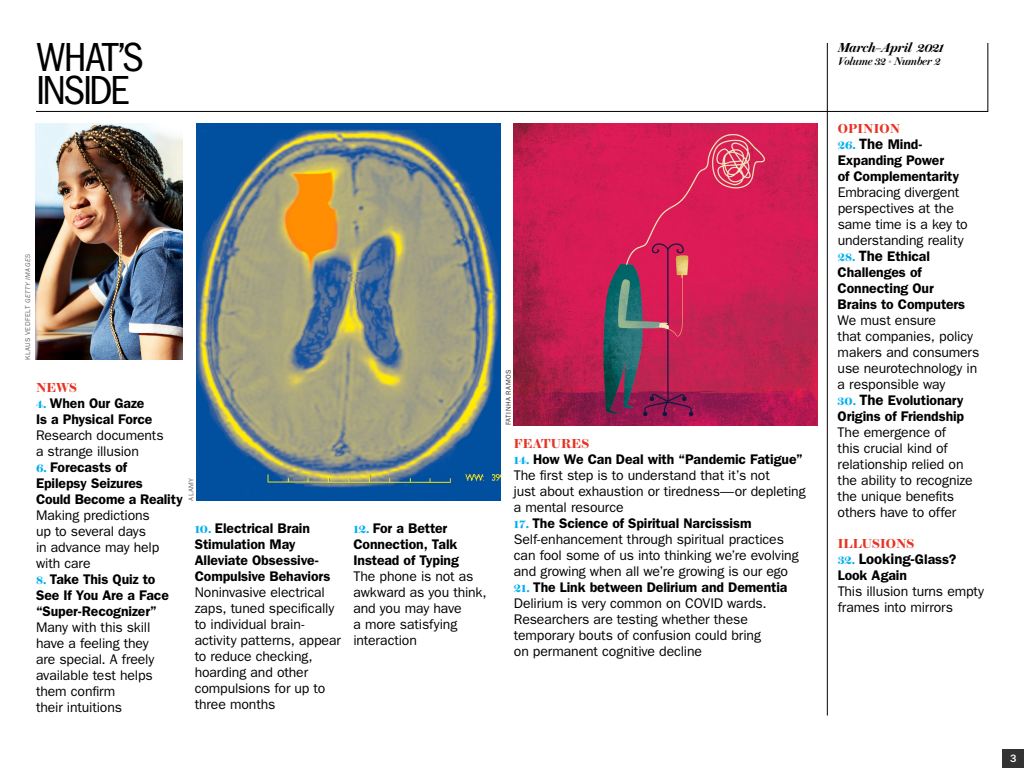
<style>
.page{position:relative;width:1024px;height:768px;background:#fff}
.page>*{position:absolute;margin:0;border:0;box-sizing:border-box;transform-origin:0 0}
.t1{font:condensed 42px "ITC Franklin Gothic Std";letter-spacing:-.055em;color:#000}
.t2{font:600 15px "ITC Franklin Gothic Std";letter-spacing:-.005em;color:#000}
.t3{font:14px/16px "ITC Franklin Gothic Std";letter-spacing:-.01em;color:#000}
.t4{font:600 14px/16px "ITC Franklin Gothic Std";letter-spacing:-.005em;color:#000}
.t5{font:600 13px "Brunel Deck";letter-spacing:.01em;color:#e63323}
.t6{font:italic 600 13px "Brunel Deck";letter-spacing:-.025em;color:#000}
.t7{font:italic 500 11px "Brunel Deck";letter-spacing:-.02em;color:#000}
.t8{font:500 11px "ITC Franklin Gothic Std";color:#fff}
.t9{font:7px "ITC Franklin Gothic Std";letter-spacing:.065em;color:#666}
.t10{font:7px "ITC Franklin Gothic Std";letter-spacing:.06em;color:#333}
.s1{font-style:italic}
.s2{font-family:"Brunel Deck";color:#00aeef}
.s3{font-family:"Brunel Deck";font-weight:600;color:#00aeef}
.s4{font-weight:600}
.s5{font-weight:400;font-style:normal;color:#b3b3b3}
.s6{font-size:15px}
.s7{font-family:"Brunel Deck";font-size:14px;color:#00aeef}
.s8{font-size:14px}
</style>
<div class="page">
<svg style="left:36px;top:43px;width:952px;height:69px"></svg>
<hr style="left:827px;top:43px;width:1px;height:673px;background:#000">
<img style="left:514px;top:123px;width:303px;height:302px">
<img style="left:197px;top:123px;width:303px;height:378px">
<img style="left:36px;top:123px;width:147px;height:237px">
<div style="left:1003px;top:749px;width:21px;height:19px;background:#333"></div>
<h1 class="t1" style="left:36px;top:33px;width:109px">WHAT’S</h1>
<h1 class="t1" style="left:36px;top:66px;width:95px">INSIDE</h1>
<p class="t9" style="left:24px;top:360px;width:107px;rotate:-90deg">KLAUS VEDFELT <span class="s1">GETTY IMAGES</span></p>
<p class="t5" style="left:36px;top:380px;width:42px">NEWS</p>
<p class="t4" style="left:36px;top:395px;width:118px"><span class="s2">4.</span> When Our Gaze<br>Is a Physical Force</p>
<p class="t3" style="left:36px;top:427px;width:129px">Research documents a strange illusion</p>
<p class="t4" style="left:36px;top:459px;width:148px"><span class="s2">6.</span> Forecasts of<br>Epilepsy Seizures<br>Could Become a Reality</p>
<p class="t3" style="left:36px;top:507px;width:125px">Making predictions up to several days in advance may help with care</p>
<p class="t4" style="left:36px;top:571px;width:134px"><span class="s2">8.</span> Take This Quiz to<br>See If You Are a Face “Super-Recognizer”</p>
<p class="t3" style="left:36px;top:619px;width:120px">Many with this skill have a feeling they are special. A freely available test helps them confirm<br>their intuitions</p>
<p class="t9" style="left:187px;top:501px;width:25px;rotate:-90deg">ALAMY</p>
<p class="t4" style="left:195px;top:521px;width:137px"><span class="s2">10.</span> Electrical Brain<br>Stimulation May<br>Alleviate Obsessive-<br>Compulsive Behaviors</p>
<p class="t3" style="left:195px;top:585px;width:148px">Noninvasive electrical zaps, tuned specifically to individual brain&shy;activity patterns, appear to reduce checking, hoarding and other compulsions for up to three months</p>
<p class="t4" style="left:353px;top:521px;width:107px"><span class="s2">12.</span> For a Better<br>Connection, Talk<br>Instead of Typing</p>
<p class="t3" style="left:353px;top:569px;width:135px">The phone is not as awkward as you think, and you may have<br>a more satisfying interaction</p>
<p class="t10" style="left:504px;top:425px;width:57px;rotate:-90deg">FATINHA RAMOS</p>
<p class="t5" style="left:514px;top:436px;width:77px">FEATURES</p>
<p class="t3" style="left:514px;top:451px;width:293px"><span class="s3">14.</span> <span class="s4">How We Can Deal with “Pandemic Fatigue” </span>The first step is to understand that it’s not<br>just about exhaustion or tiredness—or depleting a mental resource</p>
<p class="t3" style="left:514px;top:515px;width:286px"><span class="s3">17.</span> <span class="s4">The Science of Spiritual Narcissism </span>Self-enhancement through spiritual practices can fool some of us into thinking we’re evolving and growing when all we’re growing is our ego</p>
<p class="t3" style="left:514px;top:579px;width:275px"><span class="s3">21.</span> <span class="s4">The Link between Delirium and Dementia </span>Delirium is very common on COVID wards.<br>Researchers are testing whether these temporary bouts of confusion could bring<br>on permanent cognitive decline</p>
<p class="t6" style="left:838px;top:40px;width:108px">March–April 2021</p>
<p class="t7" style="left:838px;top:55px;width:104px">Volume 32 <span class="s5">•</span> Number 2</p>
<p class="t5" style="left:838px;top:122px;width:64px">OPINION</p>
<p class="t4" style="left:838px;top:137px;width:123px"><span class="s2">26.</span> <span class="s6">The</span> Mind-<br>Expanding Power<br>of Complementarity</p>
<p class="t3" style="left:838px;top:185px;width:132px">Embracing divergent perspectives at the same time is a key to understanding reality</p>
<p class="t4" style="left:838px;top:249px;width:129px"><span class="s2">28.</span> <span class="s6">The</span> Ethical<br>Challenges of<br>Connecting Our<br>Brains to Computers</p>
<p class="t3" style="left:838px;top:313px;width:143px">We must ensure<br>that companies, policy makers and consumers use neurotechnology in a responsible way</p>
<p class="t4" style="left:838px;top:393px;width:128px"><span class="s2">30.</span> <span class="s6">The</span> Evolutionary<br>Origins of Friendship</p>
<p class="t3" style="left:838px;top:425px;width:137px">The emergence of<br>this crucial kind of relationship relied on the ability to recognize the unique benefits others have to offer</p>
<p class="t5" style="left:838px;top:537px;width:78px">ILLUSIONS</p>
<p class="t2" style="left:838px;top:550px;width:120px"><span class="s7">32.</span> Looking-<span class="s8">Glass?</span></p>
<p class="t4" style="left:838px;top:568px;width:71px">Look Again</p>
<p class="t3" style="left:838px;top:584px;width:148px">This illusion turns empty frames into mirrors</p>
<p class="t8" style="left:1010px;top:752px;width:8px">3</p>
</div>
